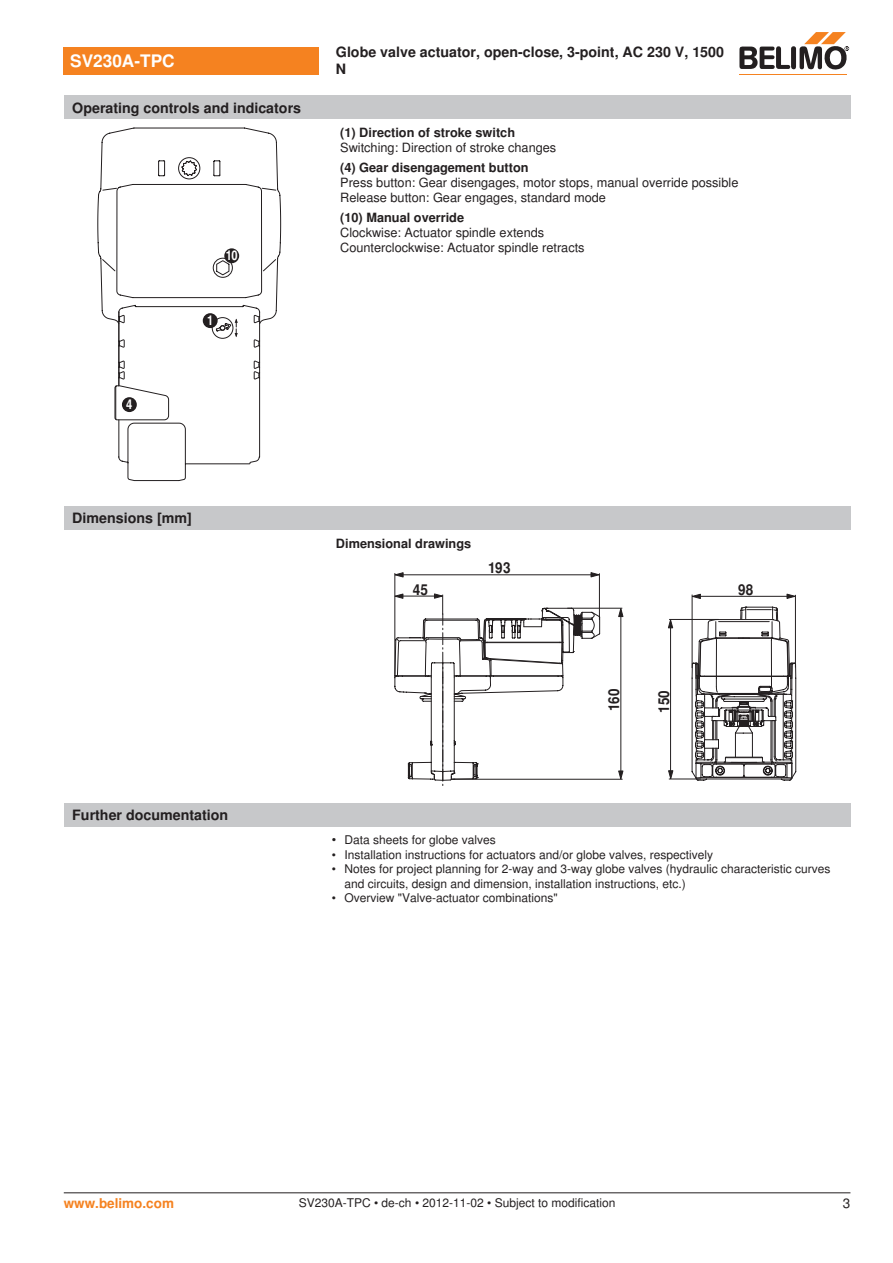
<style>
.page{position:relative;width:893px;height:1263px;background:#fff}
.page>*{position:absolute;margin:0;border:0;box-sizing:border-box;transform-origin:0 0}
.t1{font:700 17.25px "Nimbus Sans BEL";color:#fff}
.t2{font:700 15px "Nimbus Sans BEL";letter-spacing:.015em;color:#231f20;scale:.9 1}
.t3{font:700 14.25px/17.1px "Nimbus Sans BEL";color:#231f20}
.t4{font:700 13.5px "Nimbus Sans BEL";color:#f58220}
.t5{font:13.5px "Nimbus Sans BEL Bol Con";color:#fff}
.Rechtsbündig_Footer{font:13.5px "Nimbus Sans BEL";color:#231f20}
.Tabellentext_1mm{font:12.75px/15.3px "Nimbus Sans BEL";color:#231f20}
.t6{font:700 12.75px "Nimbus Sans BEL";color:#231f20}
.Bulletpoints{font:12px/14.4px "Nimbus Sans BEL";color:#231f20}
.Footer_EU_center{font:12px "Nimbus Sans BEL";color:#231f20}
.s1{font-weight:700}
.s2{font-size:12.75px}
</style>
<div class="page">
<svg style="left:97px;top:128px;width:184px;height:353px"></svg>
<div style="left:64px;top:506px;width:786px;height:24px;background:#c7c8ca"></div>
<hr style="left:395px;top:573px;width:1px;height:102px;background:#231f20">
<svg style="left:590px;top:572px;width:9px;height:5px"></svg>
<svg style="left:394px;top:572px;width:10px;height:5px"></svg>
<hr style="left:399px;top:574px;width:198px;height:1px;background:#231f20">
<hr style="left:599px;top:573px;width:1px;height:47px;background:#231f20">
<hr style="left:451px;top:779px;width:172px;height:1px;background:#231f20">
<svg style="left:618px;top:607px;width:5px;height:10px"></svg>
<svg style="left:618px;top:770px;width:5px;height:10px"></svg>
<hr style="left:567px;top:608px;width:55px;height:1px;background:#231f20">
<hr style="left:621px;top:610px;width:1px;height:165px;background:#231f20">
<hr style="left:692px;top:595px;width:1px;height:73px;background:#231f20">
<svg style="left:786px;top:594px;width:10px;height:5px"></svg>
<svg style="left:691px;top:594px;width:10px;height:5px"></svg>
<hr style="left:795px;top:595px;width:1px;height:72px;background:#231f20">
<hr style="left:696px;top:596px;width:97px;height:1px;background:#231f20">
<hr style="left:669px;top:779px;width:32px;height:1px;background:#231f20">
<svg style="left:668px;top:618px;width:5px;height:10px"></svg>
<svg style="left:668px;top:770px;width:5px;height:10px"></svg>
<hr style="left:669px;top:619px;width:50px;height:1px;background:#231f20">
<hr style="left:670px;top:621px;width:1px;height:154px;background:#231f20">
<svg style="left:691px;top:606px;width:105px;height:175px"></svg>
<svg style="left:394px;top:593px;width:207px;height:193px"></svg>
<div style="left:64px;top:803px;width:786px;height:23px;background:#c7c8ca"></div>
<div style="left:64px;top:47px;width:255px;height:27px;background:#f58220"></div>
<hr style="left:739px;top:74px;width:107px;height:1px;background:#f58220">
<svg style="left:739px;top:32px;width:110px;height:38px"></svg>
<div style="left:64px;top:96px;width:786px;height:23px;background:#c7c8ca"></div>
<hr style="left:64px;top:1192px;width:786px;height:1px;background:#231f20">
<p class="t1" style="left:70px;top:51px;width:106px">SV230A-TPC</p>
<p class="t3" style="left:336px;top:44px;width:390px">Globe valve actuator, open-close, 3-point, AC 230 V, 1500<br>N</p>
<p class="t3" style="left:72px;top:100px;width:230px">Operating controls and indicators</p>
<p class="t5" style="left:126px;top:397px;width:8px">4</p>
<p class="t5" style="left:226px;top:248px;width:13px">10</p>
<p class="t5" style="left:207px;top:313px;width:8px">1</p>
<p class="t3" style="left:72px;top:510px;width:121px">Dimensions [mm]</p>
<p class="t3" style="left:72px;top:807px;width:157px">Further documentation</p>
<p class="Tabellentext_1mm" style="left:340px;top:125px;width:218px"><span class="s1">(1) Direction of stroke switch<br></span>Switching: Direction of stroke changes</p>
<p class="Tabellentext_1mm" style="left:340px;top:160px;width:400px"><span class="s1">(4) Gear disengagement button<br></span>Press button: Gear disengages, motor stops, manual override possible<br>Release button: Gear engages, standard mode</p>
<p class="Tabellentext_1mm" style="left:340px;top:210px;width:246px"><span class="s1">(10) Manual override<br></span>Clockwise: Actuator spindle extends<br>Counterclockwise: Actuator spindle retracts</p>
<p class="t6" style="left:336px;top:535px;width:137px">Dimensional drawings</p>
<p class="t2" style="left:413px;top:581px;width:18px">45</p>
<p class="t2" style="left:488px;top:559px;width:26px">193</p>
<p class="t2" style="left:605px;top:711px;width:26px;rotate:-90deg">160</p>
<p class="t2" style="left:655px;top:712px;width:26px;rotate:-90deg">150</p>
<p class="t2" style="left:738px;top:581px;width:19px">98</p>
<p class="Bulletpoints" style="left:332px;top:833px;width:166px"><span class="s2">•</span> Data sheets for globe valves</p>
<p class="Bulletpoints" style="left:332px;top:847px;width:383px">• Installation instructions for actuators and/or globe valves, respectively</p>
<p class="Bulletpoints" style="left:344px;top:862px;width:488px;text-indent:-13px">• Notes for project planning for 2-way and 3-way globe valves (hydraulic characteristic curves and circuits, design and dimension, installation instructions, etc.)</p>
<p class="Bulletpoints" style="left:332px;top:891px;width:228px">• Overview "Valve-actuator combinations"</p>
<p class="t4" style="left:64px;top:1195px;width:112px">www.belimo.com</p>
<p class="Footer_EU_center" style="left:299px;top:1196px;width:318px">SV230A-TPC • de-ch • 2012-11-02 • Subject to modification</p>
<p class="Rechtsbündig_Footer" style="left:843px;top:1195px;width:9px">3</p>
</div>
